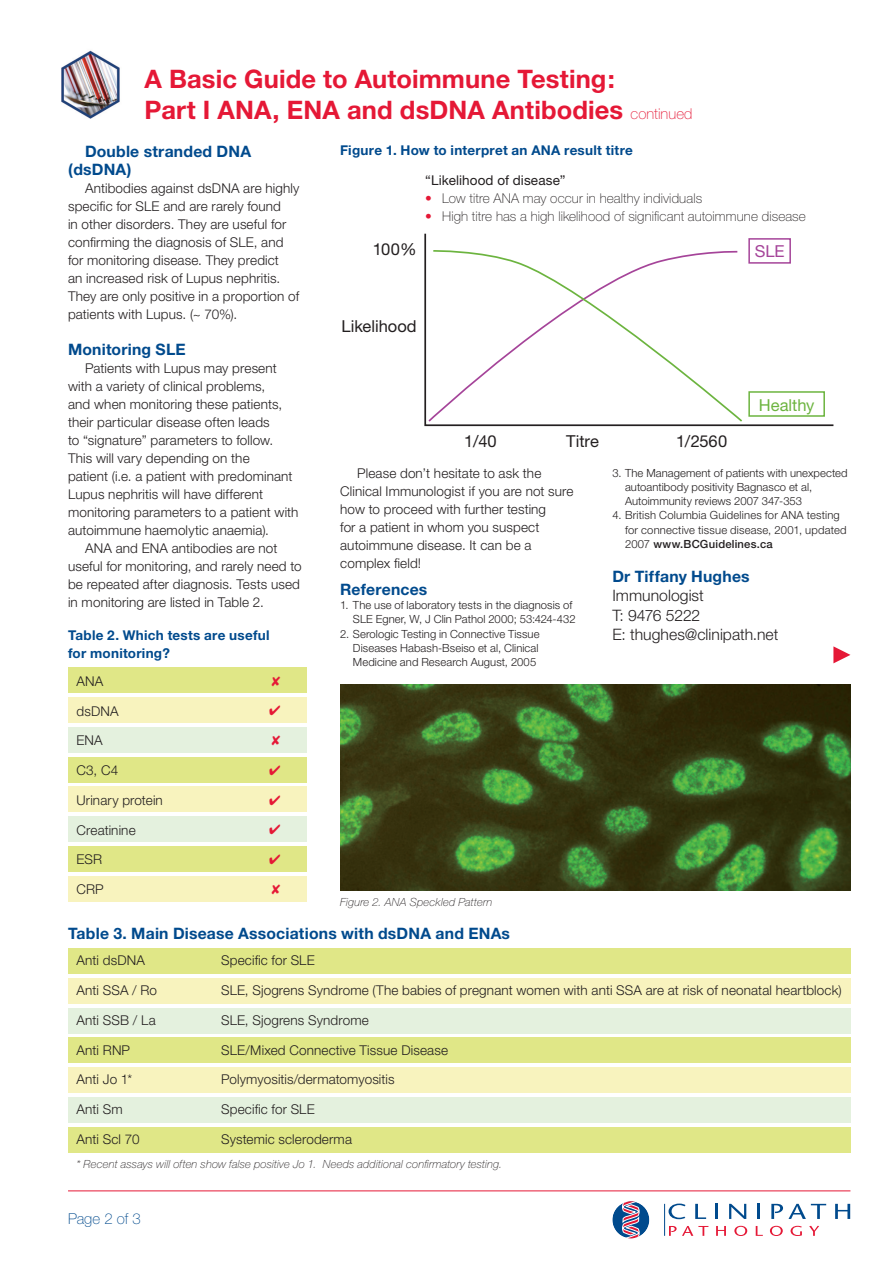
<style>
.page{position:relative;width:893px;height:1263px;background:#fff}
.page>*{position:absolute;margin:0;border:0;box-sizing:border-box;transform-origin:0 0}
.Heading{font:700 25.5px "Helvetica Neue";letter-spacing:.005em;color:#e51836}
.Text{font:16.5px "Helvetica Neue";color:#231f20}
.Text-2{font:16.5px "Helvetica Neue";color:#6cb43f}
.Text-3{font:16.5px "Helvetica Neue";color:#a54499}
.Subheading{font:700 15.75px "Helvetica Neue";letter-spacing:.01em;color:#004a8d}
.Bullet_points{font:300 15.75px "Helvetica Neue";color:#231f20}
.Text-4{font:700 15.75px/18px "Helvetica Neue";letter-spacing:.015em;color:#004a8d}
.Bullet_points-2{font:700 15.75px "Helvetica Neue";letter-spacing:.015em;color:#004a8d}
.Dateline{font:100 15px "Helvetica Neue";letter-spacing:-.005em;color:#004a8d}
.Text-5{font:300 13.5px/18px "Helvetica Neue";letter-spacing:.01em;color:#231f20}
.Table_copy{font:300 13.5px "Helvetica Neue";letter-spacing:.01em;color:#231f20}
.Introductory_paragra{font:100 13.5px "Helvetica Neue";letter-spacing:.01em;color:#231f20}
.Subheading-2{font:700 13.5px/18px "Helvetica Neue";letter-spacing:.02em;color:#004a8d}
.Bullet_points-3{font:300 13.5px "Helvetica Neue";letter-spacing:.01em;color:#231f20}
.Introductory_paragra-2{font:13.5px "Helvetica Neue";letter-spacing:.01em;color:#231f20}
.References{font:300 11.25px/14.2px "Helvetica Neue";letter-spacing:.005em;color:#231f20}
.Captions{font:italic 100 11.25px "Helvetica Neue";letter-spacing:.015em;color:#231f20}
.s1{font-weight:100;font-size:15px}
.s2{color:#e51836}
.s3{font-weight:500}
</style>
<div class="page">
<hr style="left:68px;top:1190px;width:782px;height:1px;background:#e51836">
<hr style="left:664px;top:1204px;width:1px;height:32px;background:#004a8d">
<svg style="left:612px;top:1201px;width:37px;height:37px"></svg>
<svg style="left:669px;top:1226px;width:39px;height:10px"></svg>
<svg style="left:716px;top:1226px;width:10px;height:10px"></svg>
<svg style="left:734px;top:1226px;width:13px;height:10px"></svg>
<svg style="left:756px;top:1226px;width:7px;height:10px"></svg>
<svg style="left:770px;top:1226px;width:13px;height:10px"></svg>
<svg style="left:790px;top:1226px;width:12px;height:10px"></svg>
<svg style="left:809px;top:1226px;width:10px;height:10px"></svg>
<svg style="left:669px;top:1203px;width:16px;height:16px"></svg>
<svg style="left:695px;top:1204px;width:11px;height:15px"></svg>
<hr style="left:715px;top:1204px;width:3px;height:15px;background:#004a8d">
<svg style="left:729px;top:1204px;width:17px;height:15px"></svg>
<hr style="left:757px;top:1204px;width:3px;height:15px;background:#004a8d">
<svg style="left:771px;top:1204px;width:55px;height:15px"></svg>
<svg style="left:835px;top:1204px;width:15px;height:15px"></svg>
<img style="left:61px;top:50px;width:59px;height:69px">
<svg style="left:424px;top:233px;width:410px;height:194px"></svg>
<div style="left:748px;top:238px;width:43px;height:26px;border:2px solid #a54499"></div>
<div style="left:748px;top:391px;width:77px;height:26px;border:2px solid #6cb43f"></div>
<div style="left:68px;top:668px;width:238px;height:25px;background:#e0e787"></div>
<div style="left:68px;top:757px;width:238px;height:25px;background:#e0e787"></div>
<div style="left:68px;top:846px;width:238px;height:26px;background:#e0e787"></div>
<div style="left:68px;top:697px;width:238px;height:26px;background:#f8f3be"></div>
<div style="left:68px;top:787px;width:238px;height:25px;background:#f8f3be"></div>
<div style="left:68px;top:876px;width:238px;height:25px;background:#f8f3be"></div>
<div style="left:68px;top:727px;width:238px;height:26px;background:#e4f1de"></div>
<div style="left:68px;top:816px;width:238px;height:26px;background:#e4f1de"></div>
<div style="left:68px;top:948px;width:782px;height:26px;background:#e0e787"></div>
<div style="left:68px;top:1037px;width:782px;height:26px;background:#e0e787"></div>
<div style="left:68px;top:1127px;width:782px;height:25px;background:#e0e787"></div>
<div style="left:68px;top:978px;width:782px;height:25px;background:#f8f3be"></div>
<div style="left:68px;top:1067px;width:782px;height:26px;background:#f8f3be"></div>
<div style="left:68px;top:1008px;width:782px;height:25px;background:#e4f1de"></div>
<div style="left:68px;top:1097px;width:782px;height:26px;background:#e4f1de"></div>
<img style="left:340px;top:685px;width:510px;height:206px">
<svg style="left:833px;top:646px;width:17px;height:17px"></svg>
<p class="Heading" style="left:145px;top:63px;width:472px">A Basic Guide to Autoimmune Testing:</p>
<p class="Heading" style="left:145px;top:95px;width:550px">Part I ANA, ENA and dsDNA Antibodies <span class="s1">continued</span></p>
<p class="Subheading-2" style="left:340px;top:141px;width:294px">Figure 1. How to interpret an ANA result titre</p>
<p class="Text-4" style="left:68px;top:142px;width:185px;text-indent:17px">Double stranded DNA (dsDNA)</p>
<p class="Text-5" style="left:68px;top:179px;width:233px;text-indent:17px">Antibodies against dsDNA are highly specific for SLE and are rarely found<br>in other disorders. They are useful for confirming the diagnosis of SLE, and for monitoring disease. They predict<br>an increased risk of Lupus nephritis.<br>They are only positive in a proportion of patients with Lupus. (~ 70%).</p>
<p class="Subheading" style="left:68px;top:340px;width:119px">Monitoring SLE</p>
<p class="Text-5" style="left:68px;top:359px;width:232px;text-indent:17px">Patients with Lupus may present with a variety of clinical problems,<br>and when monitoring these patients, their particular disease often leads<br>to “signature” parameters to follow.<br>This will vary depending on the<br>patient (i.e. a patient with predominant Lupus nephritis will have different monitoring parameters to a patient with autoimmune haemolytic anaemia).</p>
<p class="Text-5" style="left:68px;top:539px;width:235px;text-indent:17px">ANA and ENA antibodies are not useful for monitoring, and rarely need to be repeated after diagnosis. Tests used in monitoring are listed in Table 2.</p>
<p class="Introductory_paragra-2" style="left:425px;top:172px;width:142px">“Likelihood of disease”</p>
<p class="Introductory_paragra" style="left:425px;top:190px;width:278px"><span class="s2">•</span> Low titre ANA may occur in healthy individuals</p>
<p class="Introductory_paragra" style="left:425px;top:208px;width:382px"><span class="s2">•</span> High titre has a high likelihood of significant autoimmune disease</p>
<p class="Text" style="left:373px;top:240px;width:45px">100%</p>
<p class="Text-3" style="left:755px;top:242px;width:31px">SLE</p>
<p class="Text" style="left:342px;top:316px;width:77px">Likelihood</p>
<p class="Text-2" style="left:759px;top:395px;width:57px">Healthy</p>
<p class="Text" style="left:464px;top:431px;width:34px">1/40</p>
<p class="Text" style="left:566px;top:431px;width:34px">Titre</p>
<p class="Text" style="left:676px;top:431px;width:53px">1/2560</p>
<p class="References" style="left:625px;top:465px;width:224px;text-indent:-13px">3. The Management of patients with unexpected autoantibody positivity Bagnasco et al,<br>Autoimmunity reviews 2007 347-353</p>
<p class="References" style="left:625px;top:508px;width:223px;text-indent:-13px">4. British Columbia Guidelines for ANA testing for connective tissue disease, 2001, updated<br>2007 <span class="s3">www.BCGuidelines.ca</span></p>
<p class="Bullet_points-2" style="left:612px;top:566px;width:139px">Dr Tiffany Hughes</p>
<p class="Bullet_points" style="left:612px;top:586px;width:93px">Immunologist</p>
<p class="Bullet_points" style="left:612px;top:605px;width:90px">T: 9476 5222</p>
<p class="Bullet_points" style="left:612px;top:625px;width:168px">E: thughes@clinipath.net</p>
<p class="Text-5" style="left:340px;top:464px;width:235px;text-indent:17px">Please don’t hesitate to ask the<br>Clinical Immunologist if you are not sure how to proceed with further testing<br>for a patient in whom you suspect autoimmune disease. It can be a complex field!</p>
<p class="Subheading" style="left:340px;top:580px;width:89px">References</p>
<p class="References" style="left:340px;top:598px;width:237px;text-align:right">1. The use of laboratory tests in the diagnosis of<br>SLE Egner, W, J Clin Pathol 2000; 53:424-432</p>
<p class="References" style="left:353px;top:626px;width:188px;text-align:justify;text-indent:-13px">2. Serologic Testing in Connective Tissue Diseases Habash-Bseiso et al, Clinical Medicine and Research August, 2005</p>
<p class="Subheading-2" style="left:68px;top:626px;width:203px">Table 2. Which tests are useful for monitoring?</p>
<p class="Bullet_points-3" style="left:77px;top:673px;width:28px">ANA</p>
<p class="Bullet_points-3" style="left:77px;top:702px;width:44px">dsDNA</p>
<p class="Bullet_points-3" style="left:77px;top:732px;width:28px">ENA</p>
<p class="Bullet_points-3" style="left:77px;top:762px;width:43px">C3, C4</p>
<p class="Bullet_points-3" style="left:77px;top:792px;width:88px">Urinary protein</p>
<p class="Bullet_points-3" style="left:77px;top:821px;width:61px">Creatinine</p>
<p class="Bullet_points-3" style="left:77px;top:851px;width:27px">ESR</p>
<p class="Bullet_points-3" style="left:77px;top:881px;width:29px">CRP</p>
<p class="Subheading" style="left:68px;top:924px;width:444px">Table 3. Main Disease Associations with dsDNA and ENAs</p>
<p class="Table_copy" style="left:77px;top:952px;width:70px">Anti dsDNA</p>
<p class="Table_copy" style="left:221px;top:952px;width:95px">Specific for SLE</p>
<p class="Table_copy" style="left:77px;top:982px;width:82px">Anti SSA / Ro</p>
<p class="Table_copy" style="left:221px;top:982px;width:622px">SLE, Sjogrens Syndrome (The babies of pregnant women with anti SSA are at risk of neonatal heartblock)</p>
<p class="Table_copy" style="left:77px;top:1012px;width:81px">Anti SSB / La</p>
<p class="Table_copy" style="left:221px;top:1012px;width:149px">SLE, Sjogrens Syndrome</p>
<p class="Table_copy" style="left:77px;top:1041px;width:55px">Anti RNP</p>
<p class="Table_copy" style="left:221px;top:1041px;width:228px">SLE/Mixed Connective Tissue Disease</p>
<p class="Table_copy" style="left:77px;top:1071px;width:57px">Anti Jo 1*</p>
<p class="Table_copy" style="left:221px;top:1071px;width:175px">Polymyositis/dermatomyositis</p>
<p class="Table_copy" style="left:77px;top:1101px;width:48px">Anti Sm</p>
<p class="Table_copy" style="left:221px;top:1101px;width:95px">Specific for SLE</p>
<p class="Table_copy" style="left:77px;top:1131px;width:64px">Anti Scl 70</p>
<p class="Table_copy" style="left:221px;top:1131px;width:132px">Systemic scleroderma</p>
<p class="Captions" style="left:77px;top:1158px;width:427px">* Recent assays will often show false positive Jo 1. Needs additional confirmatory testing.</p>
<p class="Captions" style="left:340px;top:896px;width:154px">Figure 2. ANA Speckled Pattern</p>
<p class="Dateline" style="left:68px;top:1210px;width:74px">Page 2 of 3</p>
</div>
